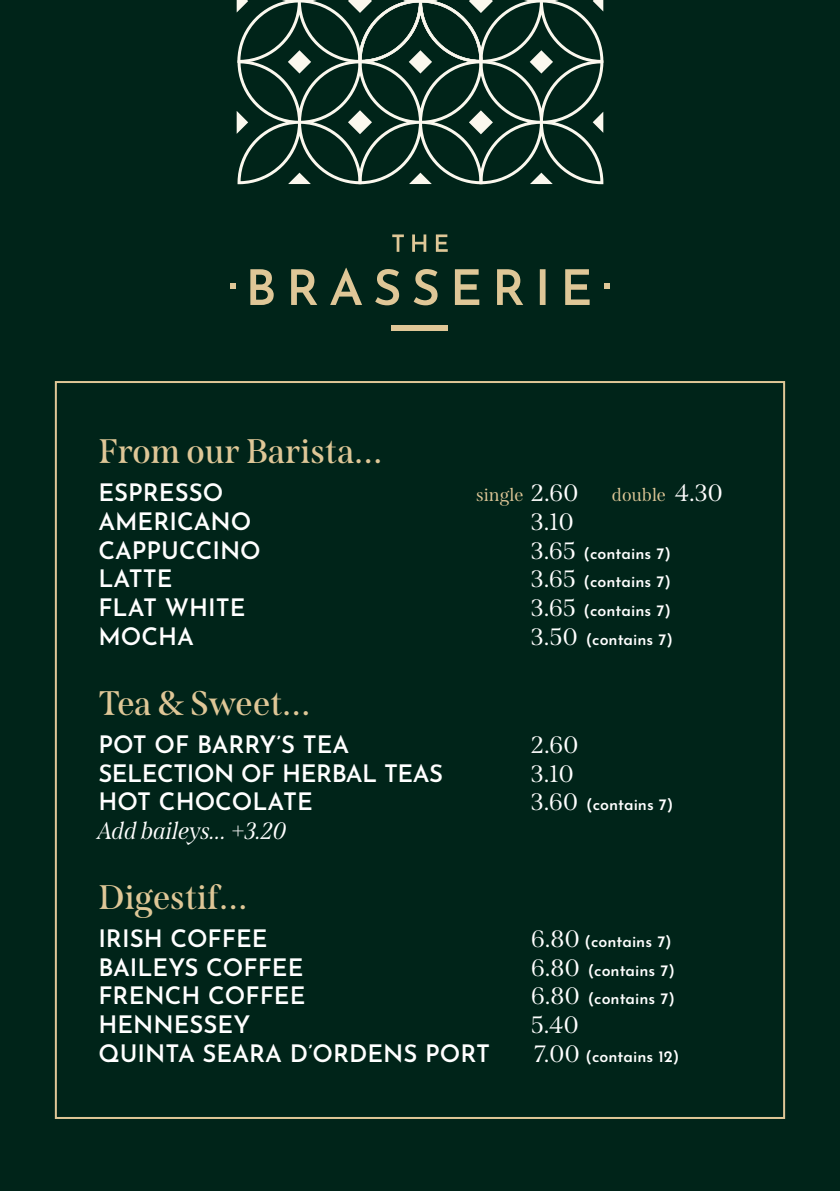
<style>
.page{position:relative;width:840px;height:1191px;background:#fff}
.page>*{position:absolute;margin:0;border:0;box-sizing:border-box;transform-origin:0 0}
.t1{font:600 34px "Span";color:#dfc797}
.t2{font:600 24px "Josefin Sans";color:#fff}
.t3{font:600 24px "Josefin Sans";letter-spacing:-.02em;color:#fff}
.t4{font:24px "Span";color:#fff}
.t5{font:italic 24px "Span";color:#fff}
.t6{font:18px "Span";color:#dfc797}
.t7{font:600 16px "Josefin Sans";color:#fff}
.s1{font-size:24px;color:#fff}
.s2{font-family:"Span";font-weight:400;font-size:24px}
</style>
<div class="page">
<div style="left:0;top:0;width:839px;height:1191px;background:#002419"></div>
<svg style="left:236px;top:0;width:367px;height:184px"></svg>
<svg style="left:250px;top:268px;width:339px;height:37px"></svg>
<svg style="left:392px;top:234px;width:55px;height:18px"></svg>
<div style="left:391px;top:325px;width:57px;height:6px;background:#dfc797"></div>
<svg style="left:604px;top:283px;width:5px;height:6px"></svg>
<svg style="left:230px;top:283px;width:5px;height:6px"></svg>
<h1 class="t1" style="left:98px;top:431px;width:286px">From our Barista…</h1>
<p class="t2" style="left:98px;top:472px;width:126px">ESPRESSO</p>
<p class="t6" style="left:476px;top:484px;width:104px">single <span class="s1">2.60</span></p>
<p class="t6" style="left:611px;top:484px;width:113px">double <span class="s1">4.30</span></p>
<p class="t2" style="left:98px;top:501px;width:154px">AMERICANO</p>
<p class="t4" style="left:530px;top:507px;width:45px">3.10</p>
<p class="t2" style="left:98px;top:529px;width:164px">CAPPUCCINO</p>
<p class="t7" style="left:530px;top:539px;width:141px"><span class="s2">3.65</span> (contains 7)</p>
<p class="t2" style="left:98px;top:558px;width:76px">LATTE</p>
<p class="t7" style="left:530px;top:568px;width:141px"><span class="s2">3.65</span> (contains 7)</p>
<p class="t2" style="left:98px;top:587px;width:149px">FLAT WHITE</p>
<p class="t7" style="left:530px;top:597px;width:141px"><span class="s2">3.65</span> (contains 7)</p>
<p class="t2" style="left:98px;top:616px;width:97px">MOCHA</p>
<p class="t7" style="left:530px;top:626px;width:143px"><span class="s2">3.50</span> (contains 7)</p>
<h1 class="t1" style="left:98px;top:683px;width:214px">Tea &amp; Sweet…</h1>
<p class="t2" style="left:98px;top:723px;width:252px">POT OF BARRY’S TEA</p>
<p class="t4" style="left:530px;top:730px;width:49px">2.60</p>
<p class="t3" style="left:98px;top:752px;width:346px">SELECTION OF HERBAL TEAS</p>
<p class="t4" style="left:530px;top:759px;width:45px">3.10</p>
<p class="t2" style="left:98px;top:781px;width:216px">HOT CHOCOLATE</p>
<p class="t7" style="left:530px;top:791px;width:144px"><span class="s2">3.60</span> (contains 7)</p>
<p class="t5" style="left:98px;top:816px;width:190px">Add baileys… +3.20</p>
<h1 class="t1" style="left:98px;top:877px;width:151px">Digestif…</h1>
<p class="t2" style="left:98px;top:917px;width:171px">IRISH COFFEE</p>
<p class="t7" style="left:530px;top:927px;width:142px"><span class="s2">6.80</span> (contains 7)</p>
<p class="t2" style="left:98px;top:946px;width:207px">BAILEYS COFFEE</p>
<p class="t7" style="left:530px;top:956px;width:145px"><span class="s2">6.80</span> (contains 7)</p>
<p class="t2" style="left:98px;top:975px;width:208px">FRENCH COFFEE</p>
<p class="t7" style="left:530px;top:985px;width:145px"><span class="s2">6.80</span> (contains 7)</p>
<p class="t2" style="left:98px;top:1004px;width:153px">HENNESSEY</p>
<p class="t4" style="left:530px;top:1010px;width:50px">5.40</p>
<p class="t2" style="left:98px;top:1033px;width:393px">QUINTA SEARA D’ORDENS PORT</p>
<p class="t7" style="left:533px;top:1042px;width:147px"><span class="s2">7.00</span> (contains 12)</p>
</div>
